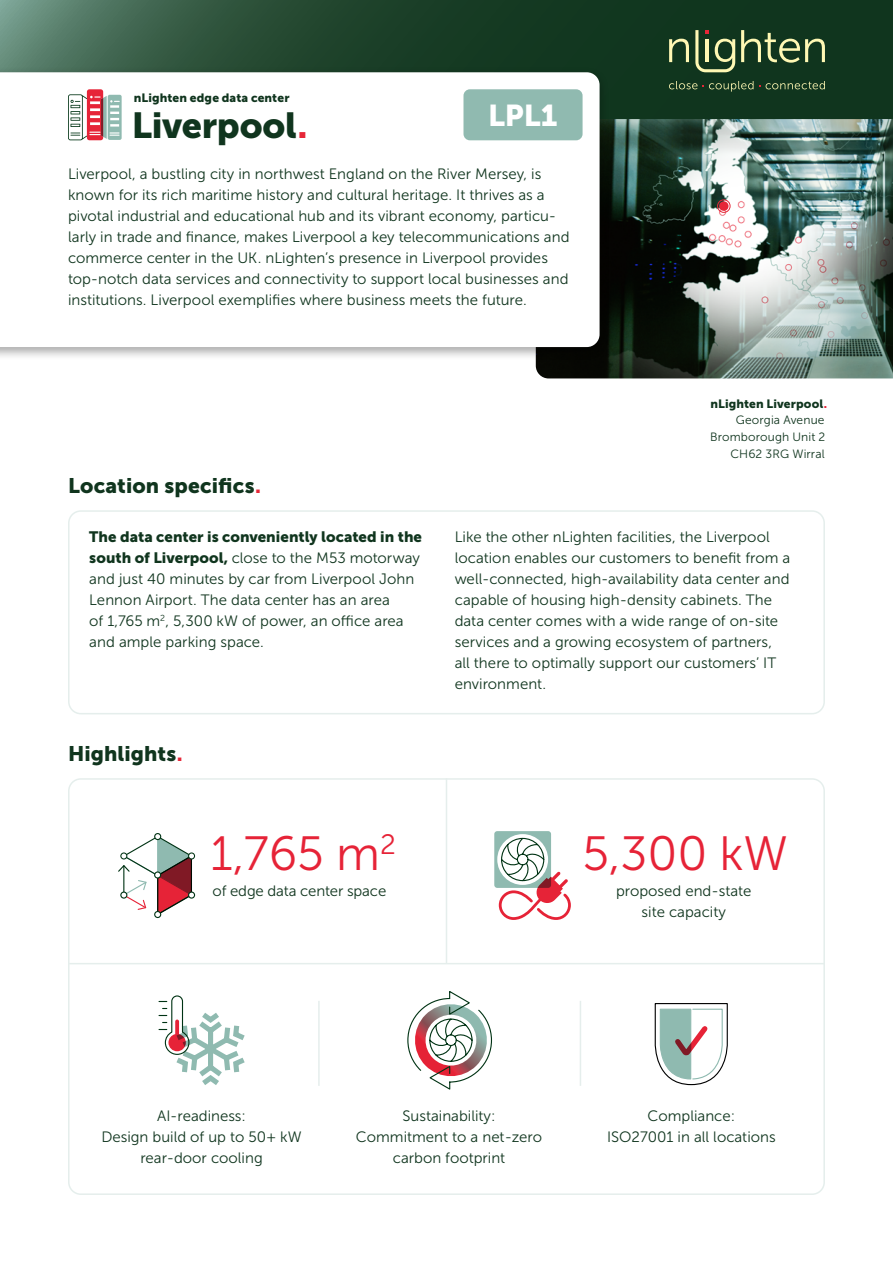
<style>
.page{position:relative;width:893px;height:1263px;background:#fff}
.page>*{position:absolute;margin:0;border:0;box-sizing:border-box;transform-origin:0 0}
.t1{font:48px "Museo Sans 300";color:#e62337}
.t2{font:36px "Museo Sans 900";letter-spacing:-.005em;color:#10351e}
.t3{font:30px "Museo Sans 900";color:#fff}
.t4{font:21px "Museo Sans 900";letter-spacing:.005em;color:#10351e}
.t5{font:15px/21px "Museo Sans 300";color:#10351e;text-align:center}
.t6{font:15px "Museo Sans 900";letter-spacing:.005em;color:#10351e}
.t7{font:12px/16.5px "Museo Sans 300";letter-spacing:.01em;color:#10351e;text-align:right}
.t8{font:12px "Museo Sans 900";letter-spacing:.01em;color:#10351e}
.s1{color:#e62738}
.s2{color:#e62438}
.s3{font-family:"Museo Sans 900"}
</style>
<div class="page">
<svg style="left:0;top:0;width:893px;height:119px;background:#20452f"></svg>
<svg style="left:669px;top:81px;width:28px;height:8px"></svg>
<svg style="left:703px;top:81px;width:50px;height:11px"></svg>
<svg style="left:766px;top:81px;width:59px;height:8px"></svg>
<svg style="left:669px;top:39px;width:20px;height:23px"></svg>
<svg style="left:695px;top:30px;width:40px;height:42px;background:#5d724d"></svg>
<svg style="left:741px;top:30px;width:84px;height:33px;background:#4d6744"></svg>
<img style="left:536px;top:119px;width:357px;height:259px">
<div style="left:0;top:67px;width:609px;height:294px;background:#000;opacity:.35"></div>
<svg style="left:0;top:72px;width:600px;height:275px"></svg>
<svg style="left:68px;top:89px;width:54px;height:51px"></svg>
<div style="left:463px;top:89px;width:120px;height:51px;background:#90bab0;border-radius:6px"></div>
<div style="left:68px;top:510px;width:757px;height:204px;border:2px solid #e5eeec;border-radius:12px"></div>
<div style="left:68px;top:778px;width:757px;height:417px;border:2px solid #e5eeec;border-radius:12px"></div>
<hr style="left:68px;top:963px;width:757px;height:1px;background:#e5eeec">
<div style="left:154px;top:911px;width:7px;height:7px;border:1px solid #003314;border-radius:50%"></div>
<svg style="left:118px;top:833px;width:77px;height:84px"></svg>
<div style="left:188px;top:852px;width:7px;height:7px;border:1px solid #003314;border-radius:50%"></div>
<div style="left:494px;top:831px;width:57px;height:57px;background:#8fbab0;border-radius:3px"></div>
<svg style="left:497px;top:837px;width:74px;height:83px"></svg>
<hr style="left:318px;top:1001px;width:2px;height:85px;background:#e5eeec">
<hr style="left:580px;top:1001px;width:1px;height:85px;background:#e5eeec">
<svg style="left:407px;top:991px;width:85px;height:99px"></svg>
<svg style="left:159px;top:995px;width:86px;height:90px"></svg>
<svg style="left:654px;top:1003px;width:74px;height:83px"></svg>
<hr style="left:446px;top:778px;width:1px;height:186px;background:#e5eeec">
<div style="left:719px;top:201px;width:9px;height:10px;background:#e62738;border-radius:50%"></div>
<div style="left:717px;top:200px;width:13px;height:13px;border:1px solid #e62738;border-radius:50%"></div>
<p class="t8" style="left:134px;top:91px;width:157px">nLighten edge data center</p>
<h2 class="t2" style="left:132px;top:105px;width:177px">Liverpool<span class="s1">.</span></h2>
<h3 class="t3" style="left:488px;top:98px;width:71px">LPL1</h3>
<p class="t5" style="left:68px;top:163px;width:503px;text-align:left">Liverpool, a bustling city in northwest England on the River Mersey, is known for its rich maritime history and cultural heritage. It thrives as a pivotal industrial and educational hub and its vibrant economy, particu&shy;larly in trade and finance, makes Liverpool a key telecommunications and commerce center in the UK. nLighten’s presence in Liverpool provides top- notch data services and connectivity to support local businesses and institutions. Liverpool exemplifies where business meets the future.</p>
<h3 class="t4" style="left:68px;top:474px;width:194px">Location specifics<span class="s1">.</span></h3>
<p class="t8" style="left:710px;top:397px;width:118px">nLighten Liverpool<span class="s2">.</span></p>
<p class="t7" style="left:710px;top:412px;width:117px">Georgia Avenue<br>Bromborough Unit 2<br>CH62 3RG Wirral</p>
<p class="t6" style="left:89px;top:528px;width:334px">The data center is conveniently located in the</p>
<p class="t5" style="left:89px;top:547px;width:332px;text-align:left"><span class="s3">south of Liverpool,</span> close to the M53 motorway and just 40 minutes by car from Liverpool John Lennon Airport. The data center has an area<br>of 1,765 m<sup>2</sup>, 5,300 kW of power, an office area and ample parking space.</p>
<h3 class="t4" style="left:68px;top:742px;width:116px">Highlights<span class="s1">.</span></h3>
<p class="t5" style="left:455px;top:526px;width:337px;text-align:left">Like the other nLighten facilities, the Liverpool location enables our customers to benefit from a well-connected, high-availability data center and capable of housing high-density cabinets. The data center comes with a wide range of on-site services and a growing ecosystem of partners, all there to optimally support our customers’ IT environment.</p>
<h1 class="t1" style="left:210px;top:827px;width:187px">1,765 m<sup>2</sup></h1>
<h1 class="t1" style="left:583px;top:827px;width:207px">5,300 kW</h1>
<p class="t5" style="left:213px;top:880px;width:175px">of edge data center space</p>
<p class="t5" style="left:616px;top:880px;width:137px">proposed end- state site capacity</p>
<p class="t5" style="left:101px;top:1105px;width:202px">AI- readiness:<br>Design build of up to 50+ kW rear- door cooling</p>
<p class="t5" style="left:356px;top:1105px;width:188px">Sustainability:<br>Commitment to a net-zero carbon footprint</p>
<p class="t5" style="left:607px;top:1105px;width:170px">Compliance:<br>ISO27001 in all locations</p>
</div>
